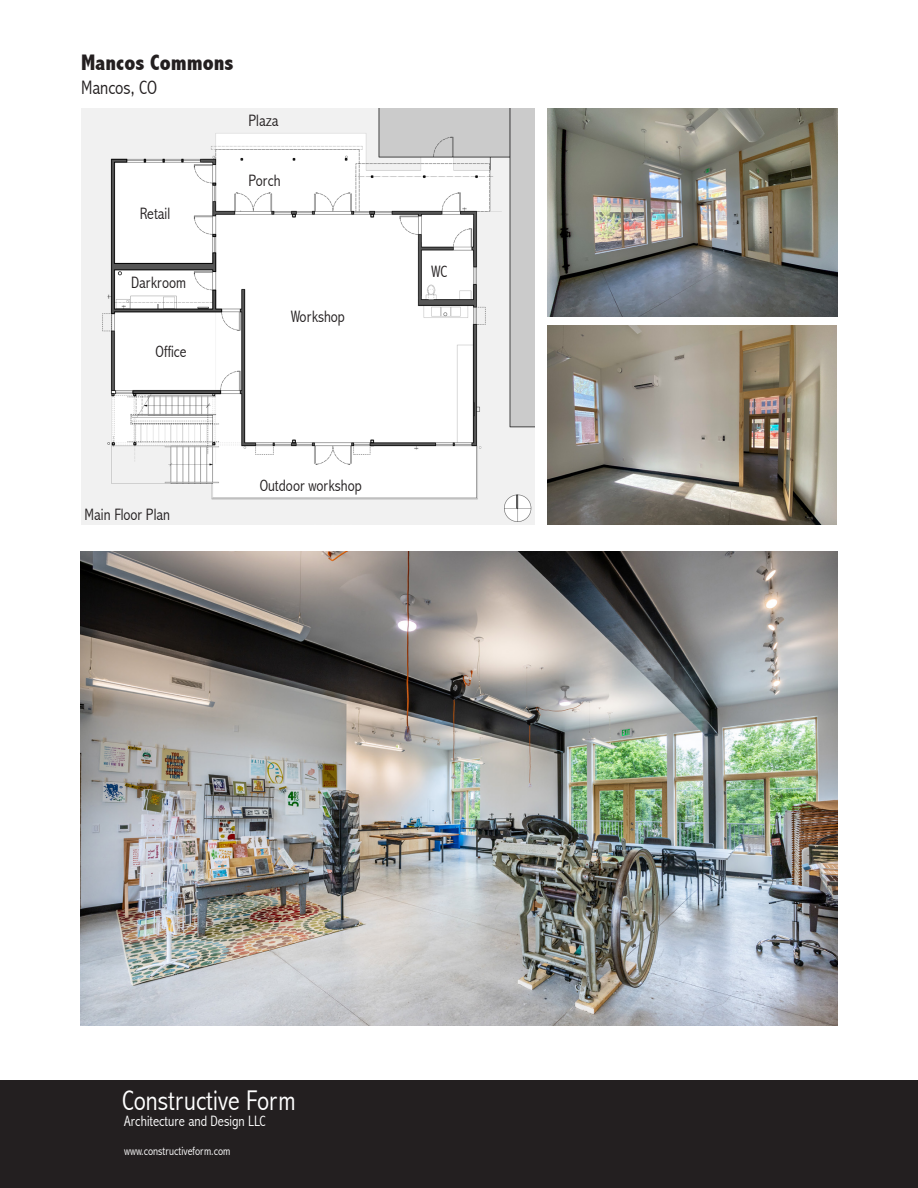
<style>
.page{position:relative;width:918px;height:1188px;background:#fff}
.page>*{position:absolute;margin:0;border:0;box-sizing:border-box;transform-origin:0 0}
.t1{font:300 condensed 28.5px "Abadi";color:#fff}
.t2{font:800 condensed 22.5px "Abadi";color:#231f20}
.t3{font:300 condensed 19.5px "Abadi";color:#231f20}
.t4{font:300 condensed 16.5px "Abadi";color:#231f20}
.t5{font:300 condensed 15px "Abadi";color:#fff}
.t6{font:300 condensed 12px "Abadi";color:#fff}
</style>
<div class="page">
<div style="left:0;top:1080px;width:918px;height:108px;background:#231f20"></div>
<img style="left:547px;top:325px;width:290px;height:199px">
<img style="left:81px;top:108px;width:454px;height:416px">
<img style="left:499px;top:489px;width:36px;height:35px">
<img style="left:81px;top:552px;width:756px;height:473px">
<img style="left:548px;top:108px;width:289px;height:208px">
<h2 class="t2" style="left:81px;top:49px;width:154px">Mancos Commons</h2>
<p class="t3" style="left:81px;top:76px;width:77px">Mancos, CO</p>
<p class="t4" style="left:249px;top:111px;width:32px">Plaza</p>
<p class="t4" style="left:140px;top:204px;width:32px">Retail</p>
<p class="t4" style="left:249px;top:171px;width:34px">Porch</p>
<p class="t4" style="left:131px;top:273px;width:57px">Darkroom</p>
<p class="t4" style="left:156px;top:342px;width:32px">Office</p>
<p class="t4" style="left:291px;top:307px;width:55px">Workshop</p>
<p class="t4" style="left:85px;top:505px;width:87px">Main Floor Plan</p>
<p class="t4" style="left:260px;top:476px;width:104px">Outdoor workshop</p>
<p class="t4" style="left:432px;top:262px;width:17px">WC</p>
<h1 class="t1" style="left:122px;top:1084px;width:175px">Constructive Form</h1>
<p class="t5" style="left:124px;top:1112px;width:143px">Architecture and Design LLC</p>
<p class="t6" style="left:124px;top:1144px;width:108px">www.constructiveform.com</p>
</div>
